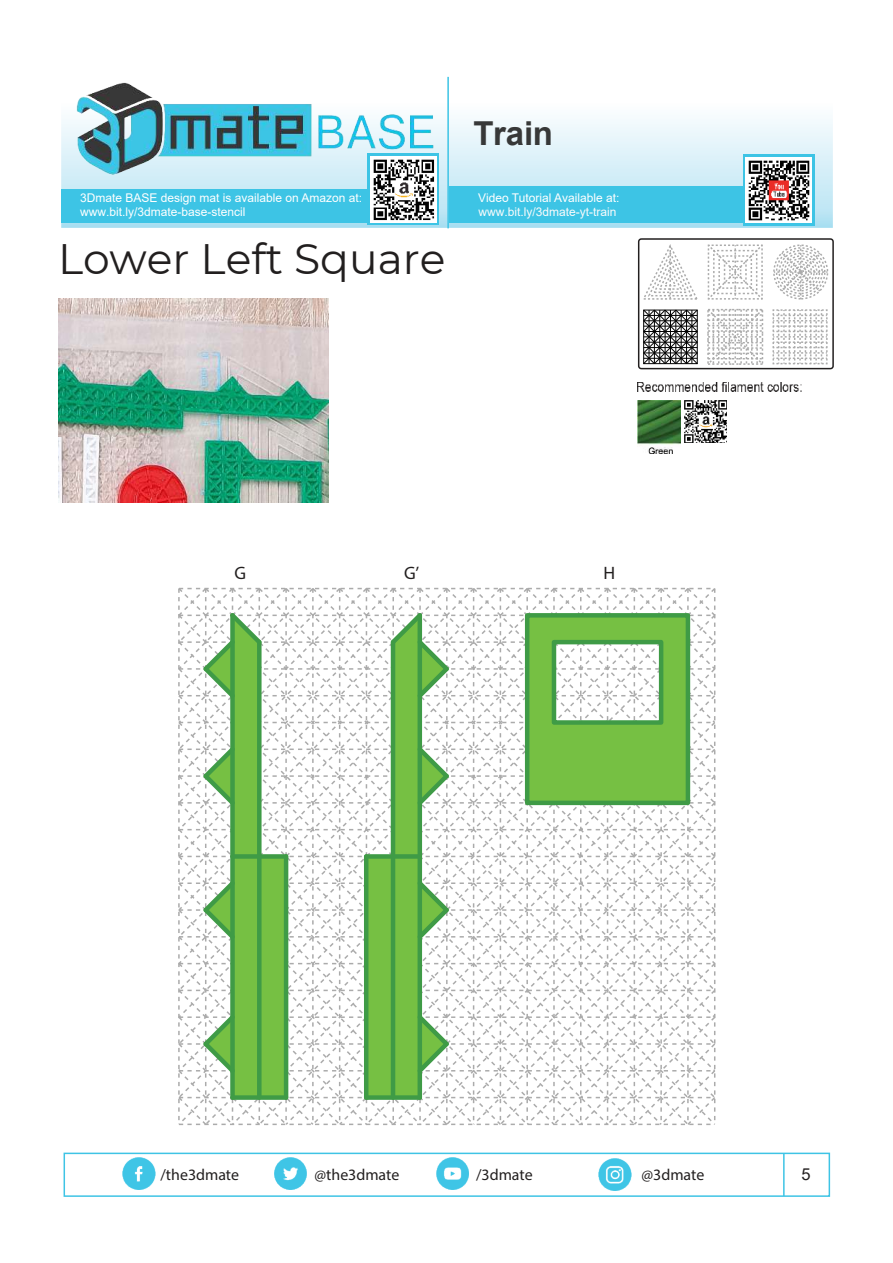
<style>
.page{position:relative;width:893px;height:1263px;background:#fff}
.page>*{position:absolute;margin:0;border:0;box-sizing:border-box;transform-origin:0 0}
.t1{font:42.45px "Montserrat";color:#221f1f}
.t2{font:700 33px "Arial";letter-spacing:-.005em;color:#373838}
.t3{font:18px "Myriad Pro";color:#221f1f}
.t4{font:16.5px "Arial";color:#221f1f}
.t5{font:15.9px "Myriad Pro";color:#221f1f}
.t6{font:12px/14.4px "Arial";color:#fff}
.t7{font:12px "Arial";color:#fbfbfb}
</style>
<div class="page">
<svg style="left:638px;top:238px;width:196px;height:131px"></svg>
<img style="left:61px;top:119px;width:772px;height:109px">
<div style="left:367px;top:153px;width:72px;height:72px;background:linear-gradient(to right,#3dc4e5,#3dc4e5)"></div>
<svg style="left:743px;top:154px;width:71px;height:71px"></svg>
<div style="left:61px;top:189px;width:358px;height:33px;background:#3dc4e5"></div>
<div style="left:449px;top:186px;width:356px;height:36px;background:#3dc4e5"></div>
<hr style="left:447px;top:77px;width:2px;height:151px;background:#3dc4e5">
<img style="left:63px;top:76px;width:385px;height:104px">
<img style="left:371px;top:157px;width:65px;height:65px">
<div style="left:64px;top:1152px;width:766px;height:45px;border:2px solid #3ec4e5"></div>
<hr style="left:783px;top:1153px;width:2px;height:43px;background:#3ec4e5">
<img style="left:123px;top:1157px;width:32px;height:32px">
<img style="left:599px;top:1158px;width:32px;height:32px">
<img style="left:436px;top:1157px;width:32px;height:32px">
<img style="left:274px;top:1158px;width:32px;height:32px">
<svg style="left:178px;top:587px;width:538px;height:538px"></svg>
<div style="left:525px;top:613px;width:165px;height:192px;border:5px solid #3f9b46"></div>
<div style="left:552px;top:640px;width:111px;height:85px;border:5px solid #3f9b46"></div>
<img style="left:746px;top:157px;width:65px;height:66px">
<img style="left:637px;top:382px;width:164px;height:9px">
<img style="left:637px;top:400px;width:43px;height:54px">
<img style="left:684px;top:400px;width:43px;height:43px">
<img style="left:58px;top:299px;width:270px;height:203px">
<h2 class="t2" style="left:473px;top:121px;width:81px">Train</h2>
<p class="t6" style="left:80px;top:192px;width:284px">3Dmate BASE design mat is available on Amazon at: www.bit.ly/3dmate-base-stencil</p>
<p class="t6" style="left:478px;top:192px;width:143px">Video Tutorial Available at:</p>
<p class="t7" style="left:478px;top:208px;width:140px">www.bit.ly/3dmate-yt-train</p>
<h1 class="t1" style="left:58px;top:242px;width:389px">Lower Left Square</h1>
<h3 class="t3" style="left:235px;top:566px;width:13px">G</h3>
<h3 class="t3" style="left:404px;top:566px;width:17px">G’</h3>
<h3 class="t3" style="left:604px;top:566px;width:13px">H</h3>
<h3 class="t5" style="left:161px;top:1168px;width:80px">/the3dmate</h3>
<h3 class="t5" style="left:315px;top:1168px;width:86px">@the3dmate</h3>
<h3 class="t5" style="left:476px;top:1168px;width:58px">/3dmate</h3>
<h3 class="t5" style="left:642px;top:1168px;width:64px">@3dmate</h3>
<h3 class="t4" style="left:801px;top:1168px;width:11px">5</h3>
</div>
